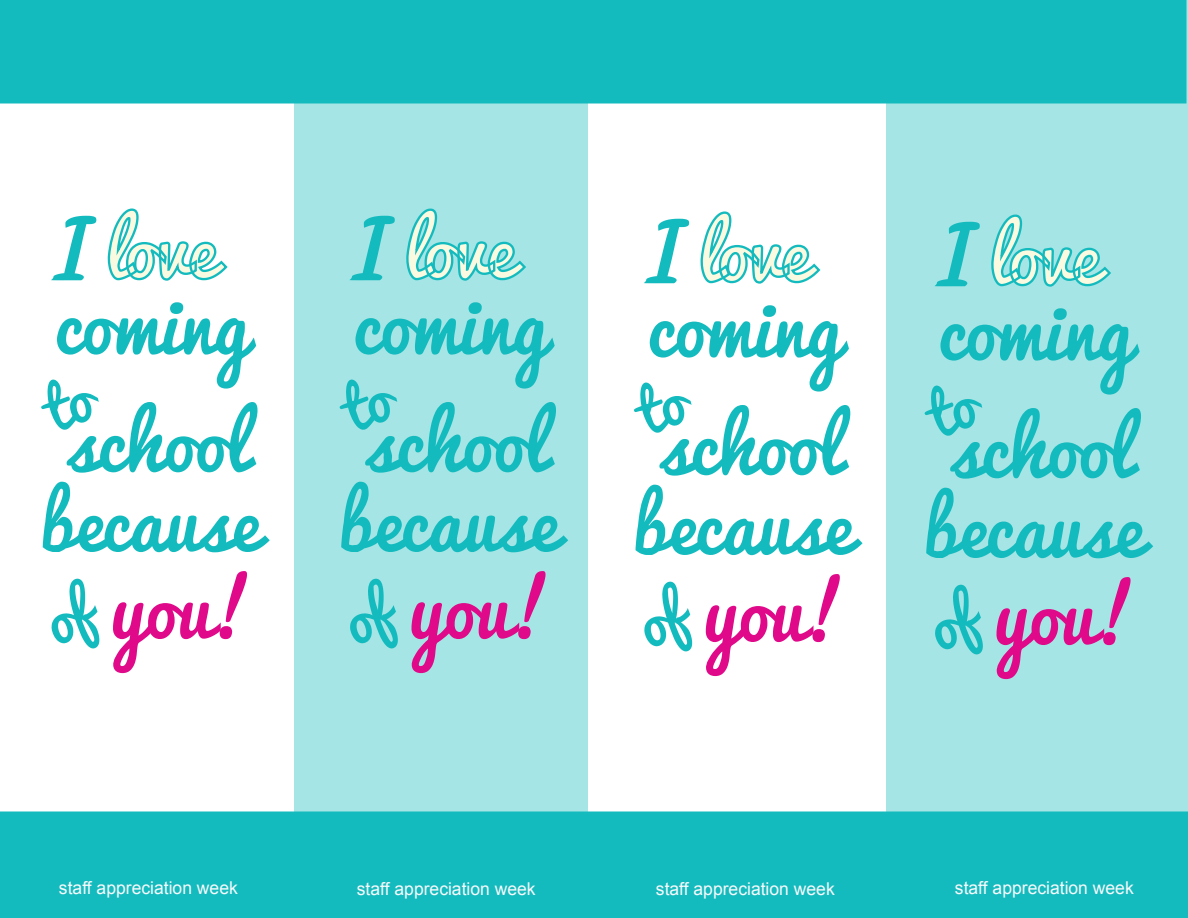
<style>
.page{position:relative;width:1188px;height:918px;background:#fff}
.page>*{position:absolute;margin:0;border:0;box-sizing:border-box;transform-origin:0 0}
.t1{font:75px/75.4px "Pacifico";color:#14bbbe}
.t2{font:75px "Pacifico";color:#df0989}
.t3{font:17.7px "Arial";color:#f7f9fa}
.s1{color:#fafae0}
</style>
<div class="page">
<div style="left:0;top:0;width:886px;height:104px;background:#14bbbe"></div>
<div style="left:0;top:812px;width:1188px;height:106px;background:#14bbbe"></div>
<svg style="left:294px;top:0;width:294px;height:873px;background:#88dcdd"></svg>
<svg style="left:886px;top:0;width:302px;height:873px;background:#88dcdd"></svg>
<svg style="left:990px;top:213px;width:123px;height:75px;background:#88dcdd"></svg>
<svg style="left:700px;top:211px;width:121px;height:73px"></svg>
<svg style="left:405px;top:207px;width:123px;height:75px;background:#88dcdd"></svg>
<svg style="left:107px;top:208px;width:121px;height:73px"></svg>
<div style="left:917px;top:382px;width:71px;height:59px;background:#a6e5e6"></div>
<div style="left:930px;top:582px;width:65px;height:75px;background:#a6e5e6"></div>
<div style="left:332px;top:376px;width:71px;height:59px;background:#a6e5e6"></div>
<div style="left:345px;top:576px;width:65px;height:75px;background:#a6e5e6"></div>
<p class="t1" style="left:55px;top:211px;width:196px">I <span class="s1">love </span>coming</p>
<p class="t1" style="left:67px;top:404px;width:180px">school</p>
<p class="t1" style="left:40px;top:484px;width:219px">because</p>
<p class="t2" style="left:111px;top:544px;width:145px">you!</p>
<p class="t1" style="left:353px;top:211px;width:196px">I <span class="s1">love </span>coming</p>
<p class="t1" style="left:365px;top:404px;width:180px">school</p>
<p class="t1" style="left:339px;top:484px;width:219px">because</p>
<p class="t2" style="left:409px;top:544px;width:145px">you!</p>
<p class="t1" style="left:647px;top:214px;width:196px">I <span class="s1">love </span>coming</p>
<p class="t1" style="left:659px;top:407px;width:180px">school</p>
<p class="t1" style="left:633px;top:487px;width:219px">because</p>
<p class="t2" style="left:704px;top:547px;width:145px">you!</p>
<p class="t1" style="left:938px;top:217px;width:196px">I <span class="s1">love </span>coming</p>
<p class="t1" style="left:950px;top:410px;width:180px">school</p>
<p class="t1" style="left:924px;top:490px;width:219px">because</p>
<p class="t2" style="left:994px;top:550px;width:145px">you!</p>
<p class="t3" style="left:59px;top:876px;width:180px">staff appreciation week</p>
<p class="t3" style="left:357px;top:877px;width:180px">staff appreciation week</p>
<p class="t3" style="left:656px;top:877px;width:180px">staff appreciation week</p>
<p class="t3" style="left:955px;top:876px;width:180px">staff appreciation week</p>
</div>
